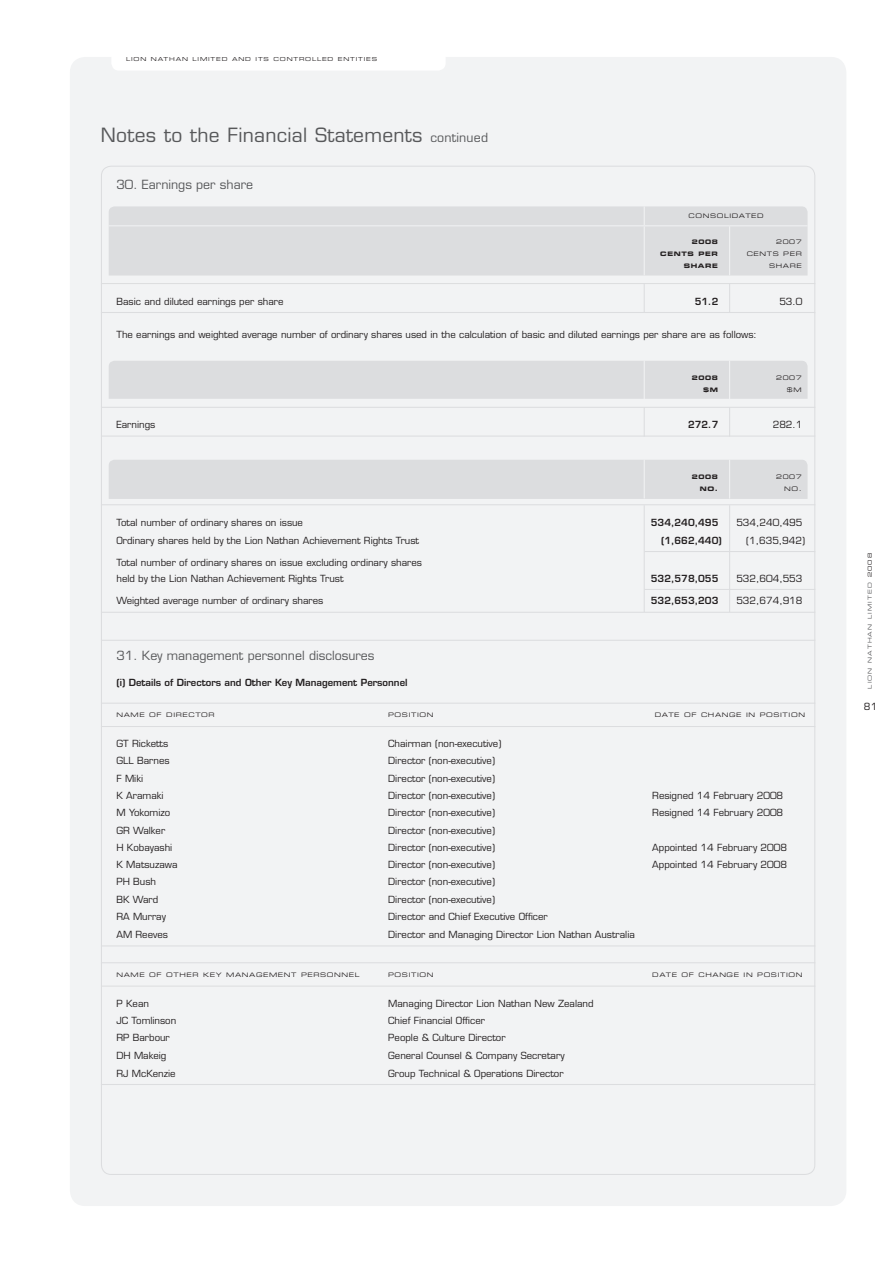
<style>
.page{position:relative;width:893px;height:1263px;background:#fff}
.page>*{position:absolute;margin:0;border:0;box-sizing:border-box;transform-origin:0 0}
.t1{font:19.2px "Eurostile";letter-spacing:.015em;color:#57585a}
.t2{font:12.3px "Eurostile";color:#57585a}
.t3{font:9.6px/15px "Eurostile";color:#231f20}
.t4{font:600 9.6px "Eurostile";color:#231f20}
.t5{font:6.15px/11.7px "Eurostile Extended Two";letter-spacing:.1em;color:#231f20;text-align:right}
.t6{font:6.15px/11.7px "Eurostile Bold Extended Two";letter-spacing:.1em;color:#231f20;text-align:right}
.t7{font:5.55px "Eurostile Extended Two";letter-spacing:.15em;color:#231f20}
.t8{font:5.55px "Eurostile Extended Two";letter-spacing:.2em;color:#57585a}
.s1{font-size:12.3px}
.s2{color:#231f20}
</style>
<div class="page">
<div style="left:70px;top:57px;width:776px;height:1149px;background:#f2f3f4"></div>
<div style="left:109px;top:206px;width:698px;height:70px;background:#dcdddf"></div>
<hr style="left:101px;top:283px;width:714px;height:1px;background:#dcdddf">
<div style="left:109px;top:361px;width:698px;height:38px;background:#dcdddf"></div>
<div style="left:109px;top:460px;width:698px;height:39px;background:#dcdddf"></div>
<hr style="left:644px;top:283px;width:1px;height:30px;background:#dcdddf">
<hr style="left:729px;top:283px;width:1px;height:30px;background:#dcdddf">
<svg style="left:644px;top:206px;width:1px;height:19px"></svg>
<hr style="left:109px;top:225px;width:535px;height:1px;background:#f2f3f4">
<hr style="left:644px;top:226px;width:1px;height:49px;background:#f2f3f4">
<hr style="left:644px;top:225px;width:85px;height:1px;background:#f2f3f4">
<hr style="left:729px;top:226px;width:1px;height:49px;background:#f2f3f4">
<hr style="left:729px;top:225px;width:78px;height:1px;background:#f2f3f4">
<hr style="left:644px;top:407px;width:1px;height:30px;background:#dcdddf">
<hr style="left:729px;top:407px;width:1px;height:30px;background:#dcdddf">
<hr style="left:644px;top:361px;width:1px;height:39px;background:#f2f3f4">
<hr style="left:729px;top:361px;width:1px;height:39px;background:#f2f3f4">
<hr style="left:644px;top:505px;width:1px;height:107px;background:#dcdddf">
<hr style="left:729px;top:505px;width:1px;height:107px;background:#dcdddf">
<hr style="left:644px;top:460px;width:1px;height:39px;background:#f2f3f4">
<hr style="left:729px;top:460px;width:1px;height:39px;background:#f2f3f4">
<hr style="left:101px;top:312px;width:714px;height:1px;background:#dcdddf">
<hr style="left:101px;top:407px;width:714px;height:1px;background:#dcdddf">
<hr style="left:101px;top:436px;width:714px;height:1px;background:#dcdddf">
<hr style="left:101px;top:504px;width:714px;height:1px;background:#dcdddf">
<hr style="left:644px;top:551px;width:171px;height:1px;background:#dcdddf">
<hr style="left:644px;top:589px;width:171px;height:1px;background:#dcdddf">
<hr style="left:101px;top:612px;width:714px;height:1px;background:#dcdddf">
<hr style="left:101px;top:640px;width:714px;height:1px;background:#dcdddf">
<hr style="left:101px;top:703px;width:714px;height:1px;background:#dcdddf">
<hr style="left:101px;top:726px;width:714px;height:1px;background:#dcdddf">
<hr style="left:101px;top:945px;width:714px;height:1px;background:#dcdddf">
<hr style="left:101px;top:962px;width:714px;height:1px;background:#dcdddf">
<hr style="left:101px;top:986px;width:714px;height:1px;background:#dcdddf">
<hr style="left:101px;top:1084px;width:714px;height:1px;background:#dcdddf">
<p class="t7" style="left:126px;top:57px;width:253px">LION NATHAN LIMITED AND ITS CONTROLLED ENTITIES</p>
<h1 class="t1" style="left:101px;top:128px;width:389px">Notes to the Financial Statements <span class="s1">continued</span></h1>
<p class="t2" style="left:116px;top:180px;width:138px">30. Earnings per share</p>
<p class="t5" style="left:688px;top:211px;width:77px">CONSOLIDATED</p>
<p class="t6" style="left:660px;top:237px;width:59px">2008<br>CENTS PER<br>SHARE</p>
<p class="t5" style="left:747px;top:237px;width:57px">2007<br>CENTS PER<br>SHARE</p>
<p class="t3" style="left:116px;top:295px;width:169px">Basic and diluted earnings per share</p>
<p class="t4" style="left:695px;top:297px;width:25px">51.2</p>
<p class="t3" style="left:779px;top:295px;width:25px">53.0</p>
<p class="t3" style="left:116px;top:328px;width:642px">The earnings and weighted average number of ordinary shares used in the calculation of basic and diluted earnings per share are as follows:</p>
<p class="t6" style="left:692px;top:373px;width:28px">2008 $M</p>
<p class="t5" style="left:776px;top:373px;width:27px">2007 $M</p>
<p class="t3" style="left:116px;top:418px;width:40px">Earnings</p>
<p class="t4" style="left:688px;top:421px;width:32px">272.7</p>
<p class="t3" style="left:773px;top:418px;width:31px">282.1</p>
<p class="t6" style="left:692px;top:472px;width:28px">2008<br>NO.</p>
<p class="t5" style="left:776px;top:472px;width:27px">2007<br>NO.</p>
<p class="t3" style="left:116px;top:516px;width:188px">Total number of ordinary shares on issue</p>
<p class="t4" style="left:651px;top:518px;width:69px">534,240,495</p>
<p class="t3" style="left:736px;top:516px;width:68px">534,240,495</p>
<p class="t3" style="left:116px;top:534px;width:304px">Ordinary shares held by the Lion Nathan Achievement Rights Trust</p>
<p class="t4" style="left:661px;top:536px;width:62px">(1,662,440)</p>
<p class="t3" style="left:746px;top:534px;width:60px">(1,635,942)</p>
<p class="t3" style="left:116px;top:556px;width:307px">Total number of ordinary shares on issue excluding ordinary shares held by the Lion Nathan Achievement Rights Trust</p>
<p class="t4" style="left:651px;top:574px;width:69px">532,578,055</p>
<p class="t3" style="left:736px;top:572px;width:68px">532,604,553</p>
<p class="t3" style="left:116px;top:594px;width:208px">Weighted average number of ordinary shares</p>
<p class="t4" style="left:651px;top:597px;width:69px">532,653,203</p>
<p class="t3" style="left:736px;top:594px;width:68px">532,674,918</p>
<p class="t2" style="left:116px;top:651px;width:259px">31. Key management personnel disclosures</p>
<p class="t4" style="left:116px;top:679px;width:293px">(i) Details of Directors and Other Key Management Personnel</p>
<p class="t5" style="left:116px;top:710px;width:100px">NAME OF DIRECTOR</p>
<p class="t5" style="left:388px;top:710px;width:47px">POSITION</p>
<p class="t5" style="left:655px;top:710px;width:152px">DATE OF CHANGE IN POSITION</p>
<p class="t3" style="left:116px;top:737px;width:53px">GT Ricketts</p>
<p class="t3" style="left:388px;top:737px;width:115px">Chairman (non-executive)</p>
<p class="t3" style="left:116px;top:754px;width:55px">GLL Barnes</p>
<p class="t3" style="left:388px;top:754px;width:108px">Director (non-executive)</p>
<p class="t3" style="left:116px;top:772px;width:28px">F Miki</p>
<p class="t3" style="left:388px;top:772px;width:108px">Director (non-executive)</p>
<p class="t3" style="left:116px;top:789px;width:49px">K Aramaki</p>
<p class="t3" style="left:388px;top:789px;width:108px">Director (non-executive)</p>
<p class="t3" style="left:652px;top:789px;width:132px">Resigned 14 February 2008</p>
<p class="t3" style="left:116px;top:806px;width:55px">M Yokomizo</p>
<p class="t3" style="left:388px;top:806px;width:108px">Director (non-executive)</p>
<p class="t3" style="left:652px;top:806px;width:132px">Resigned 14 February 2008</p>
<p class="t3" style="left:116px;top:824px;width:50px">GR Walker</p>
<p class="t3" style="left:388px;top:824px;width:108px">Director (non-executive)</p>
<p class="t3" style="left:116px;top:841px;width:57px">H Kobayashi</p>
<p class="t3" style="left:388px;top:841px;width:108px">Director (non-executive)</p>
<p class="t3" style="left:652px;top:841px;width:136px">Appointed 14 February 2008</p>
<p class="t3" style="left:116px;top:858px;width:63px">K Matsuzawa</p>
<p class="t3" style="left:388px;top:858px;width:108px">Director (non-executive)</p>
<p class="t3" style="left:652px;top:858px;width:136px">Appointed 14 February 2008</p>
<p class="t3" style="left:116px;top:875px;width:41px">PH Bush</p>
<p class="t3" style="left:388px;top:875px;width:108px">Director (non-executive)</p>
<p class="t3" style="left:116px;top:893px;width:43px">BK Ward</p>
<p class="t3" style="left:388px;top:893px;width:108px">Director (non-executive)</p>
<p class="t3" style="left:116px;top:910px;width:51px">RA Murray</p>
<p class="t3" style="left:388px;top:910px;width:161px">Director and Chief Executive Officer</p>
<p class="t3" style="left:116px;top:928px;width:53px">AM Reeves</p>
<p class="t3" style="left:388px;top:928px;width:248px">Director and Managing Director Lion Nathan Australia</p>
<p class="t5" style="left:116px;top:969px;width:244px">NAME OF OTHER KEY MANAGEMENT PERSONNEL</p>
<p class="t5" style="left:388px;top:969px;width:47px">POSITION</p>
<p class="t5" style="left:652px;top:969px;width:152px">DATE OF CHANGE IN POSITION</p>
<p class="t3" style="left:116px;top:997px;width:34px">P Kean</p>
<p class="t3" style="left:388px;top:997px;width:207px">Managing Director Lion Nathan New Zealand</p>
<p class="t3" style="left:116px;top:1014px;width:61px">JC Tomlinson</p>
<p class="t3" style="left:388px;top:1014px;width:98px">Chief Financial Officer</p>
<p class="t3" style="left:116px;top:1031px;width:55px">RP Barbour</p>
<p class="t3" style="left:388px;top:1031px;width:119px">People &amp; Culture Director</p>
<p class="t3" style="left:116px;top:1049px;width:51px">DH Makeig</p>
<p class="t3" style="left:388px;top:1049px;width:178px">General Counsel &amp; Company Secretary</p>
<p class="t3" style="left:116px;top:1067px;width:61px">RJ McKenzie</p>
<p class="t3" style="left:388px;top:1067px;width:177px">Group Technical &amp; Operations Director</p>
<p class="t8" style="left:868px;top:689px;width:137px;rotate:-90deg">LION NATHAN LIMITED <span class="s2">2008</span></p>
<p class="t3" style="left:864px;top:700px;width:15px">81</p>
</div>
